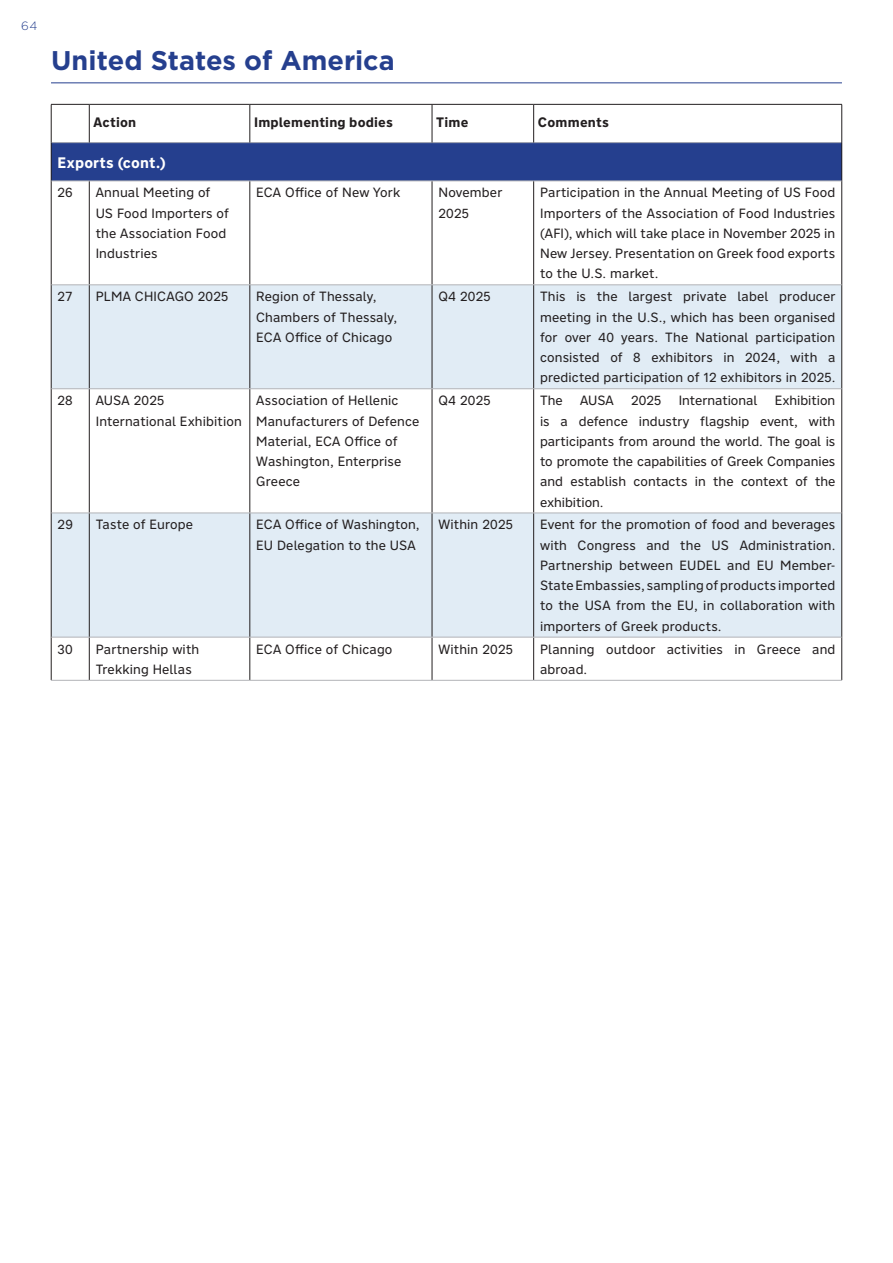
<style>
.page{position:relative;width:893px;height:1263px;background:#fff}
.page>*{position:absolute;margin:0;border:0;box-sizing:border-box;transform-origin:0 0}
.t1{font:700 27px "Gotham Greek";color:#253f8e}
.t2{font:700 15px "Nort";letter-spacing:.01em;color:#fff}
.t3{font:700 13.5px "Nort";letter-spacing:.015em;color:#231f20}
.t4{font:13.2px/20.2px "Nort";letter-spacing:.01em;color:#231f20}
.t5{font:300 12px "Gotham Greek";color:#253f8e}
</style>
<div class="page">
<hr style="left:51px;top:83px;width:791px;height:1px;background:#253f8e">
<div style="left:51px;top:143px;width:791px;height:38px;background:#253f8e"></div>
<svg style="left:52px;top:286px;width:789px;height:351px;fill:#e1ecf5"></svg>
<hr style="left:51px;top:104px;width:38px;height:1px;background:#231f20">
<hr style="left:51px;top:105px;width:1px;height:38px;background:#231f20">
<hr style="left:89px;top:104px;width:161px;height:1px;background:#231f20">
<hr style="left:250px;top:104px;width:182px;height:1px;background:#231f20">
<hr style="left:432px;top:104px;width:102px;height:1px;background:#231f20">
<hr style="left:534px;top:104px;width:308px;height:1px;background:#231f20">
<hr style="left:51px;top:142px;width:38px;height:1px;background:#b2b3b7">
<hr style="left:89px;top:142px;width:161px;height:1px;background:#b2b3b7">
<hr style="left:250px;top:142px;width:182px;height:1px;background:#b2b3b7">
<hr style="left:432px;top:142px;width:102px;height:1px;background:#b2b3b7">
<hr style="left:534px;top:142px;width:308px;height:1px;background:#b2b3b7">
<hr style="left:89px;top:105px;width:1px;height:37px;background:#231f20">
<hr style="left:250px;top:105px;width:1px;height:37px;background:#231f20">
<hr style="left:432px;top:105px;width:1px;height:37px;background:#231f20">
<hr style="left:533px;top:105px;width:1px;height:37px;background:#231f20">
<hr style="left:841px;top:105px;width:1px;height:38px;background:#231f20">
<hr style="left:51px;top:181px;width:1px;height:104px;background:#231f20">
<hr style="left:841px;top:181px;width:1px;height:104px;background:#231f20">
<hr style="left:51px;top:285px;width:1px;height:104px;background:#231f20">
<hr style="left:841px;top:285px;width:1px;height:104px;background:#231f20">
<hr style="left:51px;top:389px;width:1px;height:124px;background:#231f20">
<hr style="left:841px;top:389px;width:1px;height:124px;background:#231f20">
<hr style="left:51px;top:513px;width:1px;height:124px;background:#231f20">
<hr style="left:841px;top:513px;width:1px;height:124px;background:#231f20">
<hr style="left:51px;top:637px;width:1px;height:43px;background:#231f20">
<hr style="left:841px;top:637px;width:1px;height:43px;background:#231f20">
<hr style="left:89px;top:181px;width:1px;height:104px;background:#231f20">
<hr style="left:250px;top:181px;width:1px;height:104px;background:#231f20">
<hr style="left:432px;top:181px;width:1px;height:104px;background:#231f20">
<hr style="left:533px;top:181px;width:1px;height:104px;background:#231f20">
<hr style="left:89px;top:285px;width:1px;height:104px;background:#231f20">
<hr style="left:250px;top:285px;width:1px;height:104px;background:#231f20">
<hr style="left:432px;top:285px;width:1px;height:104px;background:#231f20">
<hr style="left:533px;top:285px;width:1px;height:104px;background:#231f20">
<hr style="left:89px;top:389px;width:1px;height:124px;background:#231f20">
<hr style="left:250px;top:389px;width:1px;height:124px;background:#231f20">
<hr style="left:432px;top:389px;width:1px;height:124px;background:#231f20">
<hr style="left:533px;top:389px;width:1px;height:124px;background:#231f20">
<hr style="left:89px;top:513px;width:1px;height:124px;background:#231f20">
<hr style="left:250px;top:513px;width:1px;height:124px;background:#231f20">
<hr style="left:432px;top:513px;width:1px;height:124px;background:#231f20">
<hr style="left:533px;top:513px;width:1px;height:124px;background:#231f20">
<hr style="left:89px;top:637px;width:1px;height:43px;background:#231f20">
<hr style="left:250px;top:637px;width:1px;height:43px;background:#231f20">
<hr style="left:432px;top:637px;width:1px;height:43px;background:#231f20">
<hr style="left:533px;top:637px;width:1px;height:43px;background:#231f20">
<hr style="left:51px;top:143px;width:1px;height:38px;background:#231f20">
<hr style="left:841px;top:143px;width:1px;height:38px;background:#231f20">
<hr style="left:51px;top:181px;width:38px;height:1px;background:#b2b3b7">
<hr style="left:89px;top:181px;width:161px;height:1px;background:#b2b3b7">
<hr style="left:250px;top:181px;width:182px;height:1px;background:#b2b3b7">
<hr style="left:432px;top:181px;width:102px;height:1px;background:#b2b3b7">
<hr style="left:534px;top:181px;width:308px;height:1px;background:#b2b3b7">
<hr style="left:51px;top:285px;width:38px;height:1px;background:#b2b3b7">
<hr style="left:89px;top:285px;width:161px;height:1px;background:#b2b3b7">
<hr style="left:250px;top:285px;width:182px;height:1px;background:#b2b3b7">
<hr style="left:432px;top:285px;width:102px;height:1px;background:#b2b3b7">
<hr style="left:534px;top:285px;width:308px;height:1px;background:#b2b3b7">
<hr style="left:51px;top:388px;width:38px;height:1px;background:#b2b3b7">
<hr style="left:89px;top:388px;width:161px;height:1px;background:#b2b3b7">
<hr style="left:250px;top:388px;width:182px;height:1px;background:#b2b3b7">
<hr style="left:432px;top:388px;width:102px;height:1px;background:#b2b3b7">
<hr style="left:534px;top:388px;width:308px;height:1px;background:#b2b3b7">
<hr style="left:51px;top:513px;width:38px;height:1px;background:#b2b3b7">
<hr style="left:89px;top:513px;width:161px;height:1px;background:#b2b3b7">
<hr style="left:250px;top:513px;width:182px;height:1px;background:#b2b3b7">
<hr style="left:432px;top:513px;width:102px;height:1px;background:#b2b3b7">
<hr style="left:534px;top:513px;width:308px;height:1px;background:#b2b3b7">
<hr style="left:51px;top:637px;width:38px;height:1px;background:#b2b3b7">
<hr style="left:89px;top:637px;width:161px;height:1px;background:#b2b3b7">
<hr style="left:250px;top:637px;width:182px;height:1px;background:#b2b3b7">
<hr style="left:432px;top:637px;width:102px;height:1px;background:#b2b3b7">
<hr style="left:534px;top:637px;width:308px;height:1px;background:#b2b3b7">
<hr style="left:51px;top:680px;width:38px;height:1px;background:#b2b3b7">
<hr style="left:89px;top:680px;width:161px;height:1px;background:#b2b3b7">
<hr style="left:250px;top:680px;width:182px;height:1px;background:#b2b3b7">
<hr style="left:432px;top:680px;width:102px;height:1px;background:#b2b3b7">
<hr style="left:534px;top:680px;width:308px;height:1px;background:#b2b3b7">
<p class="t5" style="left:21px;top:19px;width:18px">64</p>
<h1 class="t1" style="left:51px;top:45px;width:345px">United States of America</h1>
<p class="t3" style="left:94px;top:113px;width:44px">Action</p>
<p class="t3" style="left:254px;top:113px;width:140px">Implementing bodies</p>
<p class="t3" style="left:436px;top:113px;width:34px">Time</p>
<p class="t3" style="left:538px;top:113px;width:73px">Comments</p>
<p class="t2" style="left:58px;top:152px;width:110px">Exports (cont.)</p>
<p class="t4" style="left:58px;top:182px;width:17px">26</p>
<p class="t4" style="left:96px;top:182px;width:135px">Annual Meeting of<br>US Food Importers of the Association Food<br>Industries</p>
<p class="t4" style="left:256px;top:182px;width:145px">ECA Office of New York</p>
<p class="t4" style="left:438px;top:182px;width:65px">November<br>2025</p>
<p class="t4" style="left:540px;top:182px;width:297px;text-align:justify">Participation in the Annual Meeting of US Food Importers of the Association of Food Industries (AFI), which will take place in November 2025 in New Jersey. Presentation on Greek food exports to the U.S. market.</p>
<p class="t4" style="left:58px;top:286px;width:16px">27</p>
<p class="t4" style="left:96px;top:286px;width:134px">PLMA CHICAGO 2025</p>
<p class="t4" style="left:256px;top:286px;width:142px">Region of Thessaly,<br>Chambers of Thessaly,<br>ECA Office of Chicago</p>
<p class="t4" style="left:438px;top:286px;width:54px">Q4 2025</p>
<p class="t4" style="left:540px;top:286px;width:297px;text-align:justify">This is the largest private label producer meeting in the U.S., which has been organised for over 40 years. The National participation consisted of 8 exhibitors in 2024, with a predicted participation of 12 exhibitors in 2025.</p>
<p class="t4" style="left:58px;top:390px;width:17px">28</p>
<p class="t4" style="left:96px;top:390px;width:148px">AUSA 2025<br>International Exhibition</p>
<p class="t4" style="left:256px;top:390px;width:165px">Association of Hellenic<br>Manufacturers of Defence<br>Material, ECA Office of<br>Washington, Enterprise<br>Greece</p>
<p class="t4" style="left:438px;top:390px;width:54px">Q4 2025</p>
<p class="t4" style="left:540px;top:390px;width:24px">The</p>
<p class="t4" style="left:580px;top:390px;width:35px">AUSA</p>
<p class="t4" style="left:631px;top:390px;width:32px">2025</p>
<p class="t4" style="left:679px;top:390px;width:80px">International</p>
<p class="t4" style="left:540px;top:390px;width:297px;text-align:justify;text-indent:235px">Exhibition is a defence industry flagship event, with participants from around the world. The goal is to promote the capabilities of Greek Companies and establish contacts in the context of the exhibition.</p>
<p class="t4" style="left:58px;top:514px;width:17px">29</p>
<p class="t4" style="left:96px;top:514px;width:99px">Taste of Europe</p>
<p class="t4" style="left:256px;top:514px;width:165px">ECA Office of Washington,<br>EU Delegation to the USA</p>
<p class="t4" style="left:438px;top:514px;width:76px">Within 2025</p>
<p class="t4" style="left:540px;top:514px;width:297px;text-align:justify">Event for the promotion of food and beverages with Congress and the US Administration.<br>Partnership between EUDEL and EU Member-State Embassies, sampling of products imported to the USA from the EU, in collaboration with importers of Greek products.</p>
<p class="t4" style="left:58px;top:638px;width:17px">30</p>
<p class="t4" style="left:96px;top:638px;width:105px">Partnership with<br>Trekking Hellas</p>
<p class="t4" style="left:256px;top:638px;width:138px">ECA Office of Chicago</p>
<p class="t4" style="left:438px;top:638px;width:76px">Within 2025</p>
<p class="t4" style="left:540px;top:638px;width:297px">Planning outdoor activities in Greece and abroad.</p>
</div>
